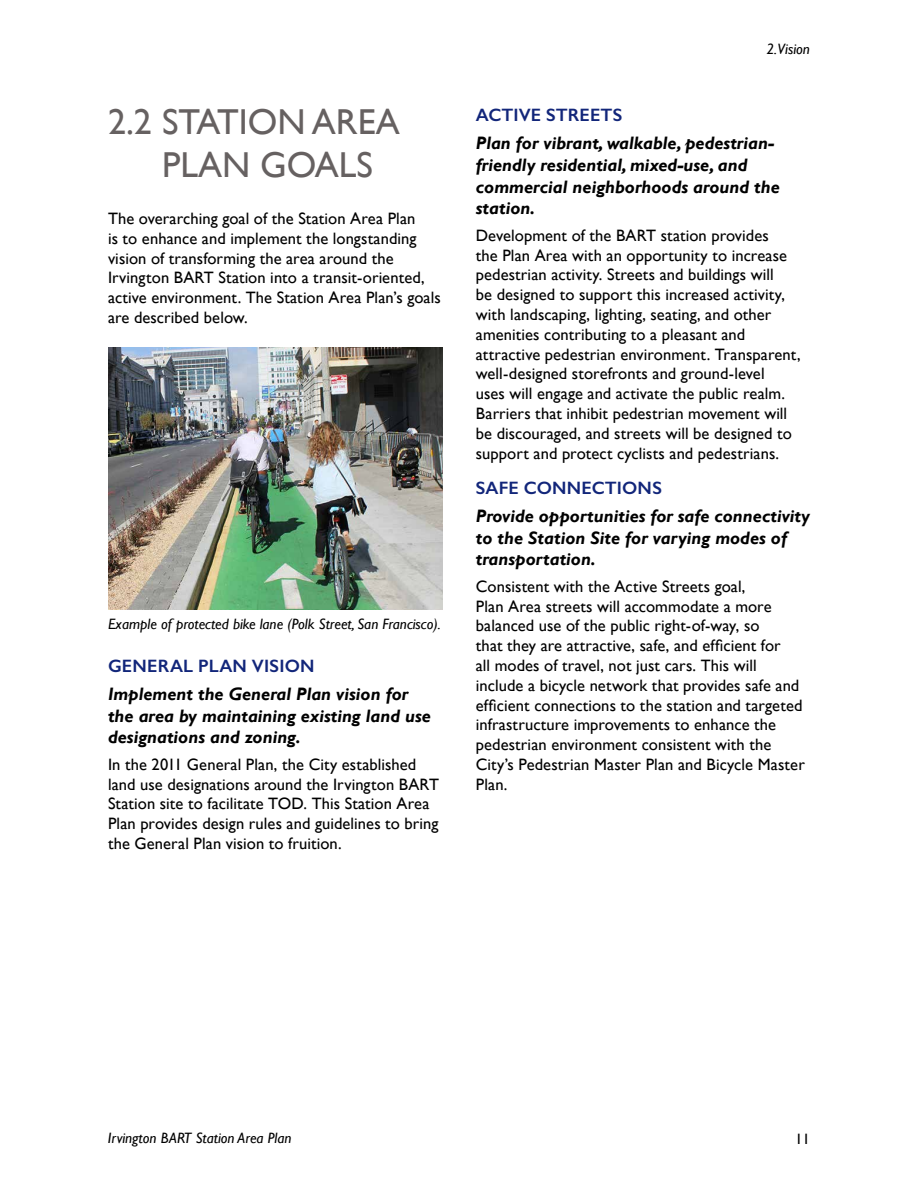
<style>
.page{position:relative;width:918px;height:1188px;background:#fff}
.page>*{position:absolute;margin:0;border:0;box-sizing:border-box;transform-origin:0 0}
.t1{font:36px/43.2px "Gill Sans";color:#666161}
.t2{font:italic 700 18px/21.6px "Gill Sans";color:#000}
.t3{font:600 18px "Gill Sans";letter-spacing:.01em;color:#12267a}
.t4{font:16.5px/19.8px "Gill Sans";letter-spacing:.005em;color:#000}
.t5{font:italic 15px "Gill Sans";color:#000}
.t6{font:15px "Gill Sans";color:#000}
</style>
<div class="page">
<img style="left:108px;top:348px;width:334px;height:262px">
<h1 class="t1" style="left:162px;top:101px;width:239px;text-indent:-54px">2.2 STATION AREA<br>PLAN GOALS</h1>
<p class="t4" style="left:108px;top:209px;width:334px">The overarching goal of the Station Area Plan<br>is to enhance and implement the longstanding vision of transforming the area around the Irvington BART Station into a transit-oriented, active environment. The Station Area Plan’s goals are described below.</p>
<p class="t5" style="left:108px;top:615px;width:334px">Example of protected bike lane (Polk Street, San Francisco).</p>
<p class="t3" style="left:108px;top:655px;width:208px">GENERAL PLAN VISION</p>
<p class="t2" style="left:108px;top:684px;width:324px">Implement the General Plan vision for the area by maintaining existing land use designations and zoning.</p>
<p class="t4" style="left:108px;top:755px;width:332px">In the 2011 General Plan, the City established land use designations around the Irvington BART Station site to facilitate TOD. This Station Area Plan provides design rules and guidelines to bring the General Plan vision to fruition.</p>
<p class="t5" style="left:766px;top:40px;width:45px">2.Vision</p>
<p class="t3" style="left:476px;top:104px;width:148px">ACTIVE STREETS</p>
<p class="t2" style="left:476px;top:133px;width:306px">Plan for vibrant, walkable, pedestrian&shy;friendly residential, mixed-use, and commercial neighborhoods around the station.</p>
<p class="t4" style="left:476px;top:226px;width:326px">Development of the BART station provides<br>the Plan Area with an opportunity to increase pedestrian activity. Streets and buildings will<br>be designed to support this increased activity, with landscaping, lighting, seating, and other amenities contributing to a pleasant and attractive pedestrian environment. Transparent, well-designed storefronts and ground-level<br>uses will engage and activate the public realm.<br>Barriers that inhibit pedestrian movement will be discouraged, and streets will be designed to support and protect cyclists and pedestrians.</p>
<p class="t3" style="left:476px;top:477px;width:188px">SAFE CONNECTIONS</p>
<p class="t2" style="left:476px;top:506px;width:336px">Provide opportunities for safe connectivity to the Station Site for varying modes of transportation.</p>
<p class="t4" style="left:476px;top:577px;width:330px">Consistent with the Active Streets goal,<br>Plan Area streets will accommodate a more balanced use of the public right-of-way, so<br>that they are attractive, safe, and efficient for<br>all modes of travel, not just cars. This will include a bicycle network that provides safe and efficient connections to the station and targeted infrastructure improvements to enhance the pedestrian environment consistent with the City’s Pedestrian Master Plan and Bicycle Master Plan.</p>
<p class="t5" style="left:108px;top:1129px;width:185px">Irvington BART Station Area Plan</p>
<p class="t6" style="left:795px;top:1131px;width:16px">11</p>
</div>
